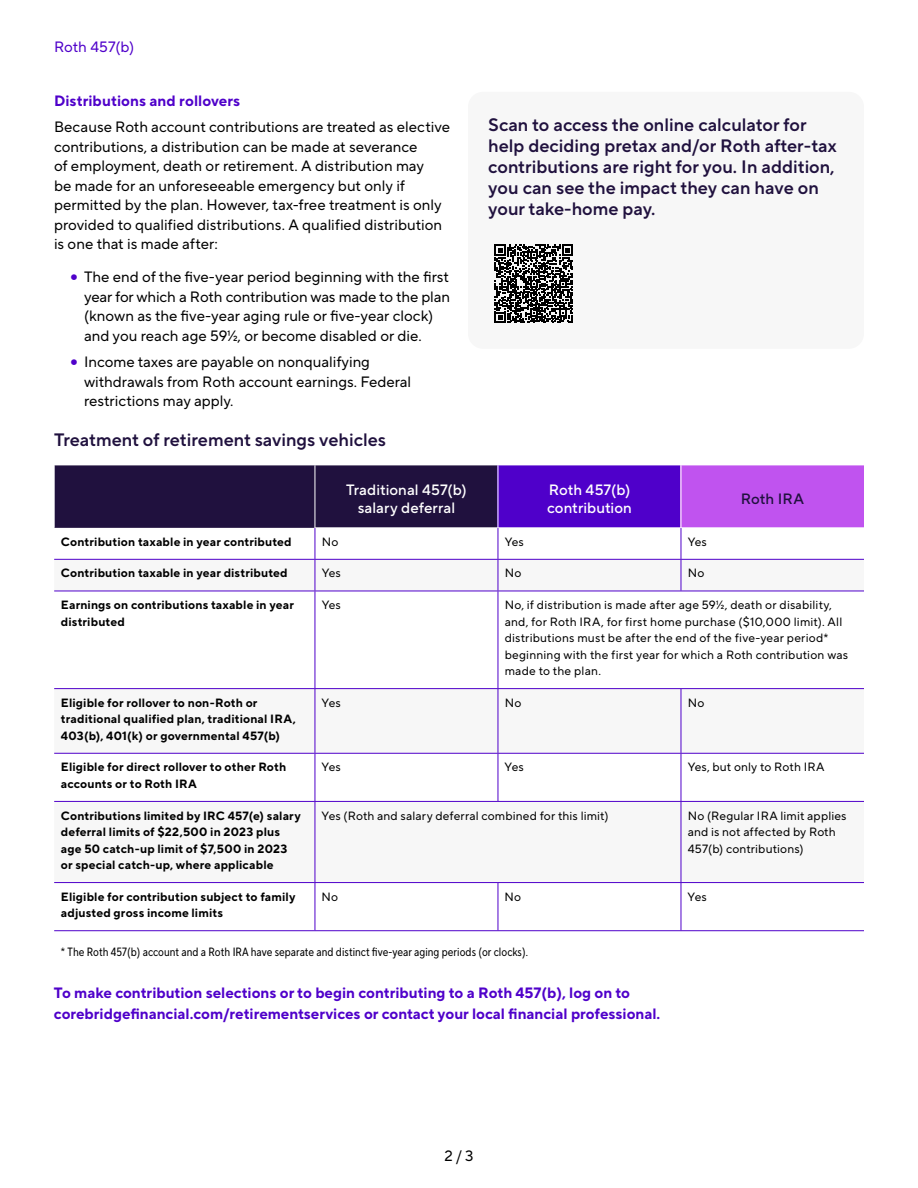
<style>
.page{position:relative;width:918px;height:1188px;background:#fff}
.page>*{position:absolute;margin:0;border:0;box-sizing:border-box;transform-origin:0 0}
.t1{font:18px/21px "TT Norms Pro Dm Bd";color:#20113e}
.t2{font:15px/19.5px "TT Norms Pro";color:#000}
.t3{font:700 15px/21px "TT Norms Pro";color:#4f00ca}
.t4{font:500 15px/18px "TT Norms Pro";letter-spacing:.005em;color:#fff;text-align:center}
.t5{font:15px "TT Norms Pro";letter-spacing:-.005em;color:#4f00ca}
.t6{font:500 15px "TT Norms Pro";color:#20113e}
.t7{font:700 12px/16.5px "TT Norms Pro";letter-spacing:.015em;color:#000}
.t8{font:12px/16.5px "TT Norms Pro";letter-spacing:.015em;color:#000}
.t9{font:12px "TT Norms Pro Cond";letter-spacing:.005em;color:#000}
.s1{font-size:28.5px;color:#4f00ca}
</style>
<div class="page">
<div style="left:54px;top:465px;width:261px;height:63px;background:#20113e"></div>
<div style="left:315px;top:465px;width:183px;height:63px;background:#20113e"></div>
<div style="left:498px;top:465px;width:183px;height:63px;background:#4f00ca"></div>
<div style="left:681px;top:465px;width:183px;height:63px;background:#c053ef"></div>
<svg style="left:54px;top:592px;width:810px;height:340px"></svg>
<hr style="left:54px;top:465px;width:261px;height:1px;background:#fff">
<hr style="left:54px;top:465px;width:1px;height:63px;background:#fff">
<hr style="left:315px;top:465px;width:183px;height:1px;background:#fff">
<hr style="left:498px;top:465px;width:183px;height:1px;background:#fff">
<hr style="left:498px;top:465px;width:1px;height:63px;background:#fff">
<hr style="left:681px;top:465px;width:183px;height:1px;background:#fff">
<hr style="left:681px;top:465px;width:1px;height:63px;background:#fff">
<hr style="left:498px;top:528px;width:1px;height:31px;background:#4f00ca">
<hr style="left:681px;top:528px;width:1px;height:31px;background:#4f00ca">
<hr style="left:54px;top:559px;width:261px;height:1px;background:#4f00ca">
<hr style="left:315px;top:559px;width:183px;height:1px;background:#4f00ca">
<hr style="left:498px;top:560px;width:1px;height:31px;background:#4f00ca">
<hr style="left:498px;top:559px;width:183px;height:1px;background:#4f00ca">
<hr style="left:681px;top:560px;width:1px;height:31px;background:#4f00ca">
<hr style="left:681px;top:559px;width:183px;height:1px;background:#4f00ca">
<hr style="left:54px;top:591px;width:261px;height:1px;background:#4f00ca">
<hr style="left:315px;top:591px;width:183px;height:1px;background:#4f00ca">
<hr style="left:498px;top:591px;width:1px;height:97px;background:#4f00ca">
<hr style="left:498px;top:591px;width:183px;height:1px;background:#4f00ca">
<hr style="left:681px;top:591px;width:183px;height:1px;background:#4f00ca">
<hr style="left:54px;top:688px;width:261px;height:1px;background:#4f00ca">
<hr style="left:315px;top:688px;width:183px;height:1px;background:#4f00ca">
<hr style="left:498px;top:689px;width:1px;height:64px;background:#4f00ca">
<hr style="left:498px;top:688px;width:183px;height:1px;background:#4f00ca">
<hr style="left:681px;top:689px;width:1px;height:64px;background:#4f00ca">
<hr style="left:681px;top:688px;width:183px;height:1px;background:#4f00ca">
<hr style="left:54px;top:753px;width:261px;height:1px;background:#4f00ca">
<hr style="left:315px;top:753px;width:183px;height:1px;background:#4f00ca">
<hr style="left:498px;top:754px;width:1px;height:47px;background:#4f00ca">
<hr style="left:498px;top:753px;width:183px;height:1px;background:#4f00ca">
<hr style="left:681px;top:754px;width:1px;height:47px;background:#4f00ca">
<hr style="left:681px;top:753px;width:183px;height:1px;background:#4f00ca">
<hr style="left:54px;top:801px;width:261px;height:1px;background:#4f00ca">
<hr style="left:315px;top:801px;width:183px;height:1px;background:#4f00ca">
<hr style="left:498px;top:801px;width:183px;height:1px;background:#4f00ca">
<hr style="left:681px;top:802px;width:1px;height:80px;background:#4f00ca">
<hr style="left:681px;top:801px;width:183px;height:1px;background:#4f00ca">
<hr style="left:54px;top:882px;width:261px;height:1px;background:#4f00ca">
<hr style="left:315px;top:882px;width:183px;height:1px;background:#4f00ca">
<hr style="left:498px;top:883px;width:1px;height:47px;background:#4f00ca">
<hr style="left:498px;top:882px;width:183px;height:1px;background:#4f00ca">
<hr style="left:681px;top:883px;width:1px;height:47px;background:#4f00ca">
<hr style="left:681px;top:882px;width:183px;height:1px;background:#4f00ca">
<hr style="left:54px;top:930px;width:261px;height:1px;background:#4f00ca">
<hr style="left:315px;top:930px;width:183px;height:1px;background:#4f00ca">
<hr style="left:498px;top:930px;width:183px;height:1px;background:#4f00ca">
<hr style="left:681px;top:930px;width:183px;height:1px;background:#4f00ca">
<hr style="left:315px;top:528px;width:1px;height:31px;background:#4f00ca">
<hr style="left:315px;top:560px;width:1px;height:31px;background:#4f00ca">
<hr style="left:315px;top:591px;width:1px;height:97px;background:#4f00ca">
<hr style="left:315px;top:689px;width:1px;height:64px;background:#4f00ca">
<hr style="left:315px;top:754px;width:1px;height:47px;background:#4f00ca">
<hr style="left:315px;top:802px;width:1px;height:80px;background:#4f00ca">
<hr style="left:315px;top:883px;width:1px;height:47px;background:#4f00ca">
<hr style="left:315px;top:465px;width:1px;height:63px;background:#fff">
<div style="left:468px;top:92px;width:396px;height:257px;background:#f7f7f7;border-radius:15px"></div>
<svg style="left:495px;top:244px;width:78px;height:79px"></svg>
<p class="t5" style="left:54px;top:36px;width:82px">Roth 457(b)</p>
<p class="t3" style="left:54px;top:90px;width:188px">Distributions and rollovers</p>
<p class="t2" style="left:54px;top:117px;width:397px">Because Roth account contributions are treated as elective contributions, a distribution can be made at severance<br>of employment, death or retirement. A distribution may<br>be made for an unforeseeable emergency but only if permitted by the plan. However, tax-free treatment is only provided to qualified distributions. A qualified distribution is one that is made after:</p>
<p class="t2" style="left:84px;top:267px;width:367px;text-indent:-16px"><span class="s1">•</span> The end of the five-year period beginning with the first year for which a Roth contribution was made to the plan (known as the five-year aging rule or five-year clock) and you reach age 59½, or become disabled or die.</p>
<p class="t2" style="left:84px;top:352px;width:329px;text-indent:-16px"><span class="s1">•</span> Income taxes are payable on nonqualifying withdrawals from Roth account earnings. Federal restrictions may apply.</p>
<p class="t1" style="left:488px;top:114px;width:350px">Scan to access the online calculator for help deciding pretax and/or Roth after-tax contributions are right for you. In addition, you can see the impact they can have on your take-home pay.</p>
<p class="t1" style="left:54px;top:430px;width:334px">Treatment of retirement savings vehicles</p>
<p class="t4" style="left:346px;top:480px;width:122px">Traditional 457(b) salary deferral</p>
<p class="t4" style="left:547px;top:480px;width:86px;text-align:left">Roth 457(b) contribution</p>
<p class="t6" style="left:741px;top:487px;width:65px">Roth IRA</p>
<p class="t7" style="left:61px;top:533px;width:232px">Contribution taxable in year contributed</p>
<p class="t8" style="left:322px;top:533px;width:18px">No</p>
<p class="t8" style="left:505px;top:533px;width:21px">Yes</p>
<p class="t8" style="left:688px;top:533px;width:21px">Yes</p>
<p class="t7" style="left:61px;top:565px;width:228px">Contribution taxable in year distributed</p>
<p class="t8" style="left:322px;top:565px;width:21px">Yes</p>
<p class="t8" style="left:505px;top:565px;width:18px">No</p>
<p class="t8" style="left:688px;top:565px;width:18px">No</p>
<p class="t7" style="left:61px;top:597px;width:235px">Earnings on contributions taxable in year distributed</p>
<p class="t8" style="left:322px;top:597px;width:21px">Yes</p>
<p class="t8" style="left:505px;top:597px;width:339px">No, if distribution is made after age 59½, death or disability, and, for Roth IRA, for first home purchase ($10,000 limit). All distributions must be after the end of the five-year period*</p>
<p class="t8" style="left:505px;top:646px;width:345px">beginning with the first year for which a Roth contribution was made to the plan.</p>
<p class="t7" style="left:61px;top:694px;width:236px">Eligible for rollover to non-Roth or traditional qualified plan, traditional IRA,<br>403(b), 401(k) or governmental 457(b)</p>
<p class="t8" style="left:322px;top:694px;width:21px">Yes</p>
<p class="t8" style="left:505px;top:694px;width:18px">No</p>
<p class="t8" style="left:688px;top:694px;width:18px">No</p>
<p class="t7" style="left:61px;top:759px;width:227px">Eligible for direct rollover to other Roth accounts or to Roth IRA</p>
<p class="t8" style="left:322px;top:759px;width:21px">Yes</p>
<p class="t8" style="left:505px;top:759px;width:21px">Yes</p>
<p class="t8" style="left:688px;top:759px;width:138px">Yes, but only to Roth IRA</p>
<p class="t7" style="left:61px;top:807px;width:241px">Contributions limited by IRC 457(e) salary deferral limits of $22,500 in 2023 plus age 50 catch-up limit of $7,500 in 2023 or special catch-up, where applicable</p>
<p class="t8" style="left:322px;top:807px;width:288px">Yes (Roth and salary deferral combined for this limit)</p>
<p class="t8" style="left:688px;top:807px;width:160px">No (Regular IRA limit applies and is not affected by Roth<br>457(b) contributions)</p>
<p class="t7" style="left:61px;top:888px;width:236px">Eligible for contribution subject to family adjusted gross income limits</p>
<p class="t8" style="left:322px;top:888px;width:18px">No</p>
<p class="t8" style="left:505px;top:888px;width:18px">No</p>
<p class="t8" style="left:688px;top:888px;width:21px">Yes</p>
<p class="t9" style="left:61px;top:943px;width:469px">* The Roth 457(b) account and a Roth IRA have separate and distinct five-year aging periods (or clocks).</p>
<p class="t3" style="left:54px;top:983px;width:608px">To make contribution selections or to begin contributing to a Roth 457(b), log on to corebridgefinancial.com/retirementservices or contact your local financial professional.</p>
<p class="t2" style="left:444px;top:1146px;width:31px">2 / 3</p>
</div>
